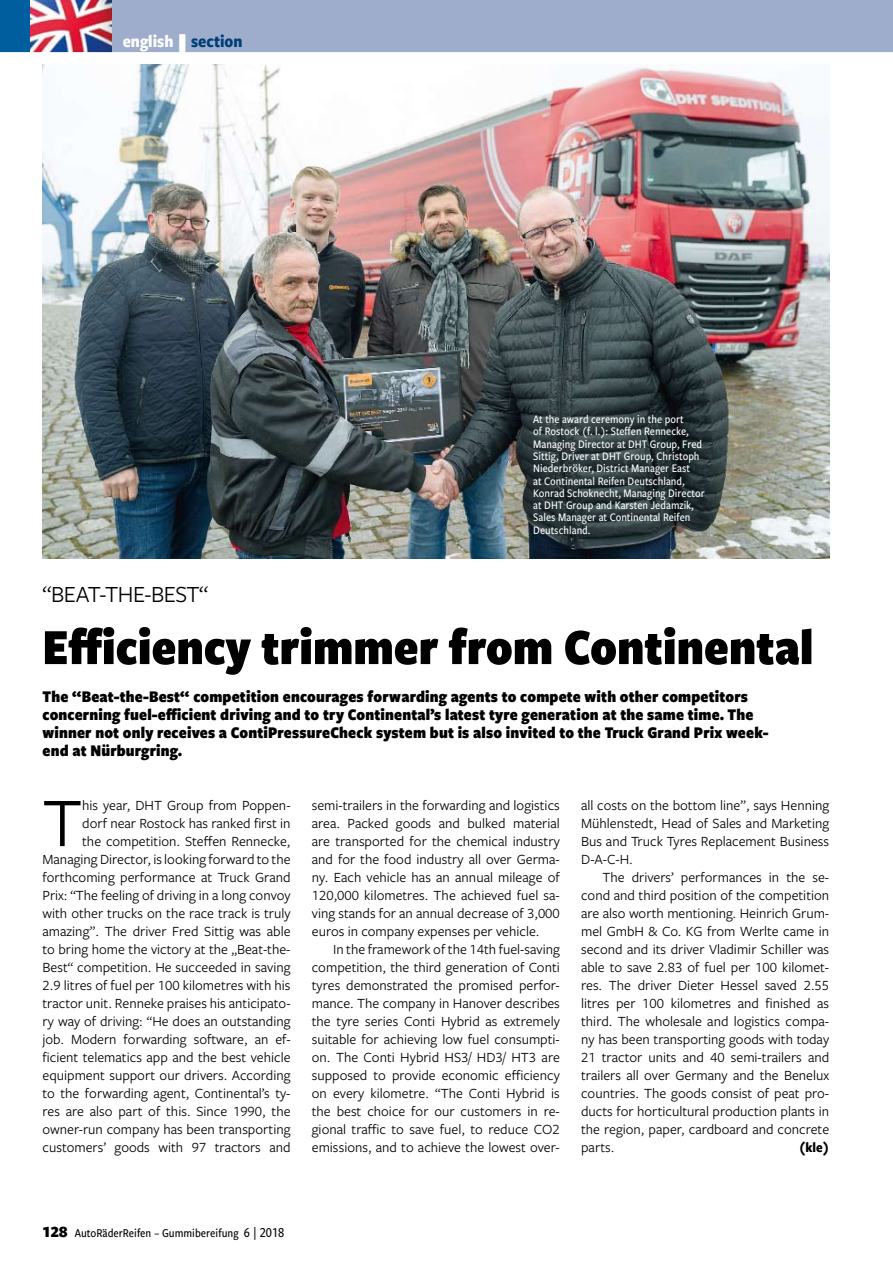
<style>
.page{position:relative;width:893px;height:1263px;background:#fff}
.page>*{position:absolute;margin:0;border:0;box-sizing:border-box;transform-origin:0 0}
.t1{font:72.15px "Freight Sans Pro";color:#000}
.t2{font:900 52.5px "Freight Sans Cnd Pro";color:#000}
.t3{font:24px "Freight Sans Pro";color:#000}
.t4{font:700 18px "Freight Sans Cnd Pro";color:#fff}
.t5{font:900 16.95px/18px "Freight Sans Cnd Pro";letter-spacing:.01em;color:#000}
.t6{font:14.55px/18px "Freight Sans Pro";color:#000;text-align:justify}
.t7{font:700 14.55px "Freight Sans Cnd Pro";color:#000}
.t8{font:500 12.45px "Freight Sans Cnd Pro";color:#000}
.t9{font:500 12px/12.3px "Freight Sans Cnd Pro";color:#fff}
.s1{font-size:24px}
.s2{color:#003e77}
.s3{font-family:"Freight Sans Pro";font-weight:900;font-size:16.5px}
.s4{font-size:14.25px}
</style>
<div class="page">
<div style="left:30px;top:0;width:863px;height:54px;background:#9fadcc"></div>
<img style="left:43px;top:65px;width:786px;height:493px">
<div style="left:0;top:0;width:32px;height:54px;background:#005e9e"></div>
<img style="left:31px;top:0;width:80px;height:52px">
<div style="left:0;top:52px;width:893px;height:6px;background:#fff"></div>
<p class="t4" style="left:123px;top:29px;width:121px">english <span class="s1">|</span><span class="s2">section</span></p>
<p class="t9" style="left:533px;top:412px;width:173px">At the award ceremony in the port<br>of Rostock (f. l.): Steffen Rennecke, Managing Director at DHT Group, Fred Sittig, Driver at DHT Group, Christoph Niederbröker, District Manager East<br>at Continental Reifen Deutschland, Konrad Schoknecht, Managing Director at DHT Group and Karsten Jedamzik, Sales Manager at Continental Reifen Deutschland.</p>
<h3 class="t3" style="left:43px;top:578px;width:167px">“Beat-the-Best“</h3>
<h2 class="t2" style="left:43px;top:610px;width:772px">Efficiency trimmer from Continental</h2>
<p class="t5" style="left:43px;top:687px;width:728px">The “Beat-the-Best“ competition encourages forwarding agents to compete with other competitors concerning fuel-efficient driving and to try Continental’s latest tyre generation at the same time. The winner not only receives a ContiPressureCheck system but is also invited to the Truck Grand Prix week&shy;end at Nürburgring.</p>
<p class="t6" style="left:312px;top:796px;width:250px">semi-trailers in the forwarding and logistics area. Packed goods and bulked material are transported for the chemical industry and for the food industry all over Germa&shy;ny. Each vehicle has an annual mileage of 120,000 kilometres. The achieved fuel sa&shy;ving stands for an annual decrease of 3,000 euros in company expenses per vehicle.</p>
<p class="t6" style="left:312px;top:940px;width:250px;text-indent:21px">In the framework of the 14th fuel-saving competition, the third generation of Conti tyres demonstrated the promised perfor&shy;mance. The company in Hanover describes the tyre series Conti Hybrid as extremely suitable for achieving low fuel consumpti&shy;on. The Conti Hybrid HS3/ HD3/ HT3 are supposed to provide economic efficiency on every kilometre. “The Conti Hybrid is the best choice for our customers in re&shy;gional traffic to save fuel, to reduce CO2 emissions, and to achieve the lowest over-</p>
<p class="t6" style="left:43px;top:796px;width:250px;text-align:right">his year, DHT Group from Poppen-<br>dorf near Rostock has ranked first in<br>the competition. Steffen Rennecke, Managing Director, is looking forward to the forthcoming performance at Truck Grand Prix: “The feeling of driving in a long convoy with other trucks on the race track is truly amazing”. The driver Fred Sittig was able to bring home the victory at the „Beat-the-Best“ competition. He succeeded in saving 2.9 litres of fuel per 100 kilometres with his tractor unit. Renneke praises his anticipato&shy;ry way of driving: “He does an outstanding job. Modern forwarding software, an ef&shy;ficient telematics app and the best vehicle equipment support our drivers. According to the forwarding agent, Continental’s ty&shy;res are also part of this. Since 1990, the owner-run company has been transporting customers’ goods with 97 tractors and</p>
<p class="t6" style="left:581px;top:796px;width:250px">all costs on the bottom line”, says Henning Mühlenstedt, Head of Sales and Marketing Bus and Truck Tyres Replacement Business D-A-C-H.</p>
<p class="t6" style="left:581px;top:868px;width:250px;text-indent:21px">The drivers’ performances in the se&shy;cond and third position of the competition are also worth mentioning. Heinrich Grum&shy;mel GmbH &amp; Co. KG from Werlte came in second and its driver Vladimir Schiller was able to save 2.83 of fuel per 100 kilomet&shy;res. The driver Dieter Hessel saved 2.55 litres per 100 kilometres and finished as third. The wholesale and logistics compa&shy;ny has been transporting goods with today 21 tractor units and 40 semi-trailers and trailers all over Germany and the Benelux countries. The goods consist of peat pro&shy;ducts for horticultural production plants in the region, paper, cardboard and concrete parts.</p>
<h1 class="t1" style="left:43px;top:774px;width:41px">T</h1>
<p class="t7" style="left:799px;top:1137px;width:32px">(kle)</p>
<p class="t8" style="left:43px;top:1224px;width:243px"><span class="s3">128</span> AutoRäderReifen – Gummibereifung <span class="s4">6 | 2018</span></p>
</div>
